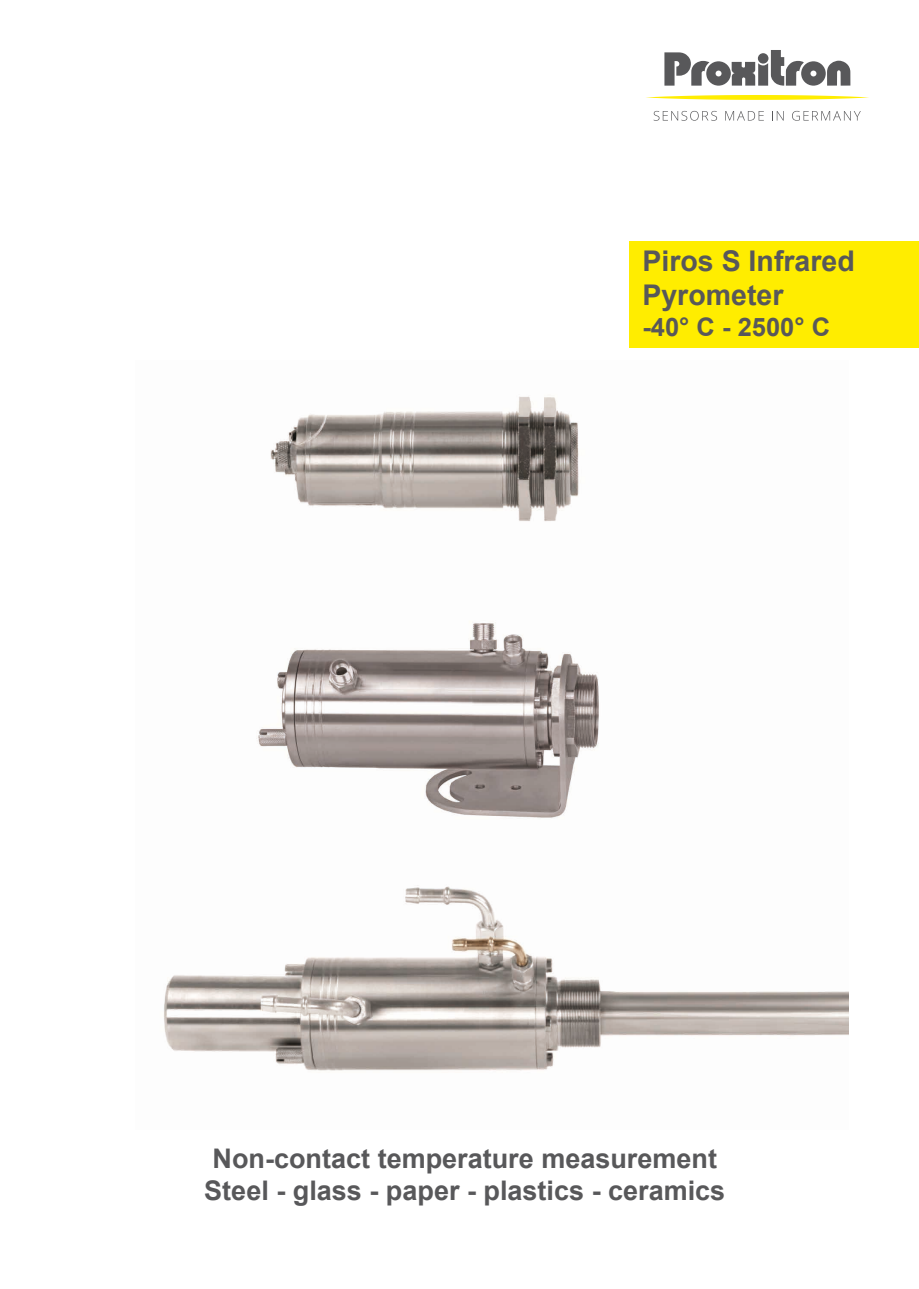
<style>
.page{position:relative;width:919px;height:1289px;background:#fff}
.page>*{position:absolute;margin:0;border:0;box-sizing:border-box;transform-origin:0 0}
.t1{font:700 28.5px/34.2px "Arial";color:#58585a}
.t2{font:700 27px/32.4px "Arial";color:#58585a;text-align:center}
.t3{font:700 25.5px "Arial";color:#58585a}
</style>
<div class="page">
<img style="left:164px;top:396px;width:684px;height:675px">
<div style="left:629px;top:242px;width:289px;height:106px;background:#ffed00"></div>
<svg style="left:653px;top:111px;width:64px;height:10px"></svg>
<svg style="left:725px;top:111px;width:38px;height:10px"></svg>
<svg style="left:772px;top:111px;width:11px;height:10px"></svg>
<svg style="left:792px;top:111px;width:68px;height:10px"></svg>
<svg style="left:646px;top:95px;width:223px;height:5px"></svg>
<svg style="left:664px;top:50px;width:186px;height:36px"></svg>
<p class="t1" style="left:642px;top:245px;width:214px">Piros S Infrared<br>Pyrometer</p>
<p class="t3" style="left:642px;top:310px;width:189px">-40° C - 2500° C</p>
<p class="t2" style="left:204px;top:1142px;width:522px">Non-contact temperature measurement<br>Steel - glass - paper - plastics - ceramics</p>
</div>
